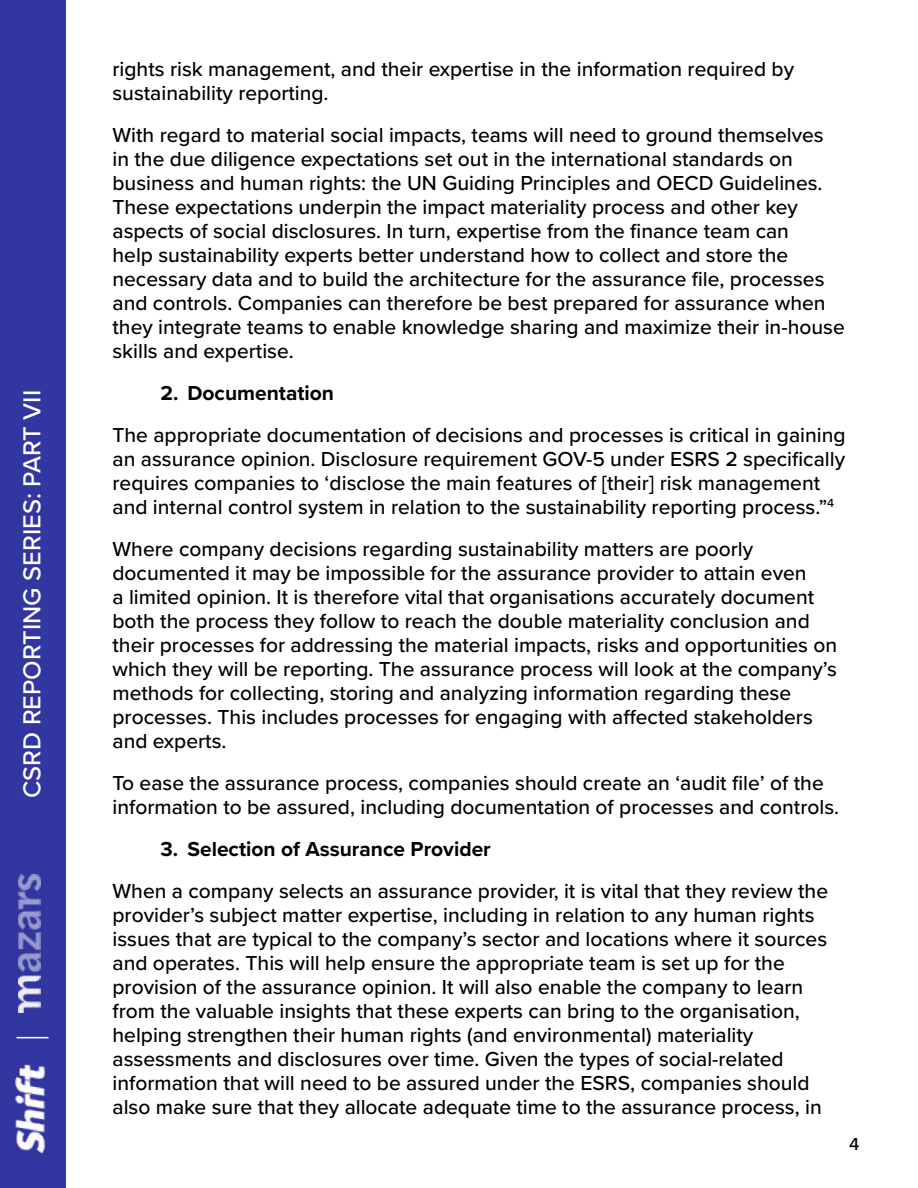
<style>
.page{position:relative;width:918px;height:1188px;background:#fff}
.page>*{position:absolute;margin:0;border:0;box-sizing:border-box;transform-origin:0 0}
.t1{font:500 25.5px "Proxima Nova";color:#fff}
.t2{font:500 21px/24px "Proxima Nova";color:#000}
.t3{font:700 21px "Proxima Nova";color:#000}
.t4{font:500 18px "Proxima Nova";color:#000}
</style>
<div class="page">
<div style="left:0;top:0;width:66px;height:1188px;background:#3236a0"></div>
<img style="left:14px;top:1064px;width:32px;height:94px">
<img style="left:18px;top:875px;width:22px;height:137px">
<hr style="left:16px;top:1037px;width:33px;height:1px;background:#fff">
<p class="t1" style="left:13px;top:798px;width:409px;rotate:-90deg">CSRD REPORTING SERIES: PART VII</p>
<p class="t2" style="left:112px;top:56px;width:683px">rights risk management, and their expertise in the information required by sustainability reporting.</p>
<p class="t2" style="left:112px;top:122px;width:734px">With regard to material social impacts, teams will need to ground themselves in the due diligence expectations set out in the international standards on business and human rights: the UN Guiding Principles and OECD Guidelines.<br>These expectations underpin the impact materiality process and other key aspects of social disclosures. In turn, expertise from the finance team can<br>help sustainability experts better understand how to collect and store the necessary data and to build the architecture for the assurance file, processes and controls. Companies can therefore be best prepared for assurance when they integrate teams to enable knowledge sharing and maximize their in-house skills and expertise.</p>
<p class="t3" style="left:161px;top:377px;width:175px">2. Documentation</p>
<p class="t2" style="left:113px;top:422px;width:735px">The appropriate documentation of decisions and processes is critical in gaining an assurance opinion. Disclosure requirement GOV-5 under ESRS 2 specifically requires companies to ‘disclose the main features of [their] risk management and internal control system in relation to the sustainability reporting process.”<sup>4</sup></p>
<p class="t2" style="left:112px;top:536px;width:726px">Where company decisions regarding sustainability matters are poorly documented it may be impossible for the assurance provider to attain even<br>a limited opinion. It is therefore vital that organisations accurately document both the process they follow to reach the double materiality conclusion and their processes for addressing the material impacts, risks and opportunities on which they will be reporting. The assurance process will look at the company’s methods for collecting, storing and analyzing information regarding these processes. This includes processes for engaging with affected stakeholders and experts.</p>
<p class="t2" style="left:112px;top:770px;width:728px">To ease the assurance process, companies should create an ‘audit file’ of the information to be assured, including documentation of processes and controls.</p>
<p class="t3" style="left:161px;top:833px;width:332px">3. Selection of Assurance Provider</p>
<p class="t2" style="left:113px;top:878px;width:717px">When a company selects an assurance provider, it is vital that they review the provider’s subject matter expertise, including in relation to any human rights issues that are typical to the company’s sector and locations where it sources and operates. This will help ensure the appropriate team is set up for the provision of the assurance opinion. It will also enable the company to learn from the valuable insights that these experts can bring to the organisation, helping strengthen their human rights (and environmental) materiality assessments and disclosures over time. Given the types of social-related information that will need to be assured under the ESRS, companies should also make sure that they allocate adequate time to the assurance process, in</p>
<p class="t4" style="left:849px;top:1131px;width:12px">4</p>
</div>
